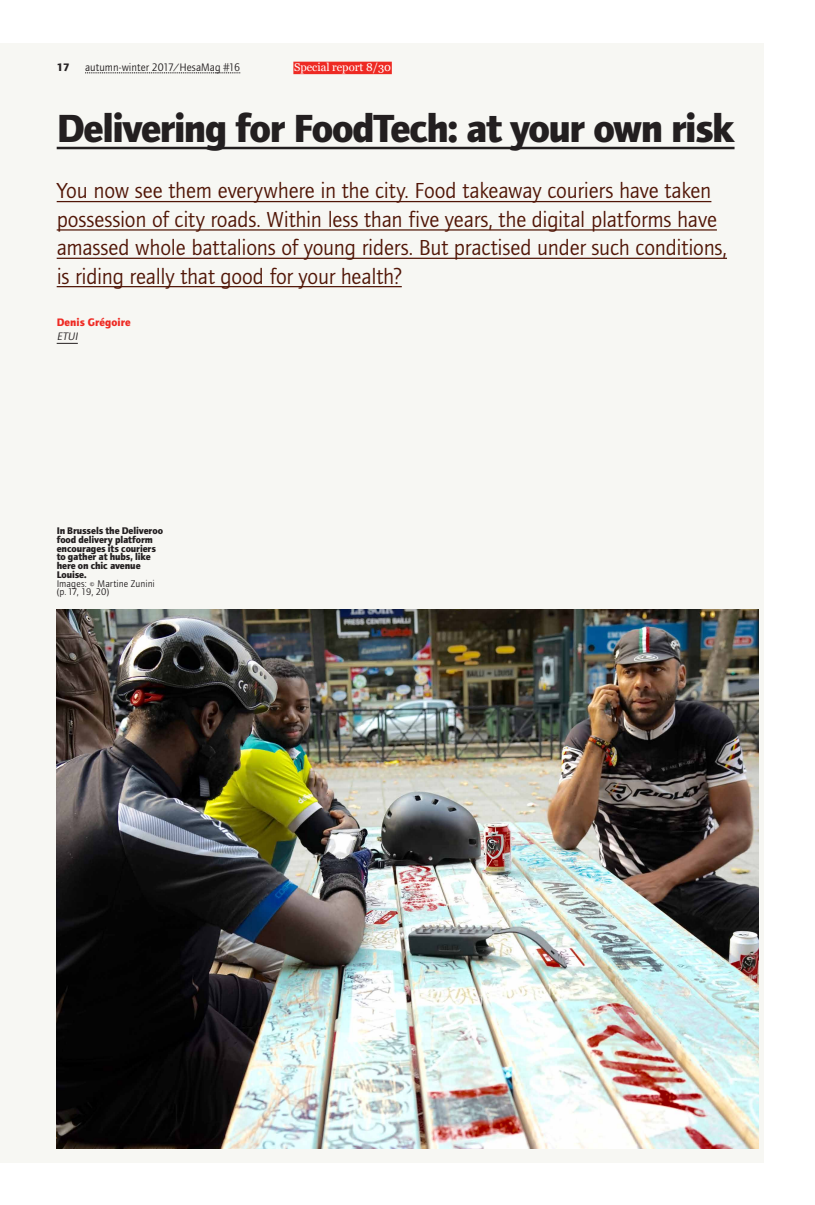
<style>
.page{position:relative;width:815px;height:1205px;background:#fff}
.page>*{position:absolute;margin:0;border:0;box-sizing:border-box;transform-origin:0 0}
.HM___Titre_3{font:40.62px "etui Foundry Journal bold";letter-spacing:-.035em;color:#231f20}
.HM___Chapeau{font:22.5px/28.4px "etui Foundry Journal book";letter-spacing:-.01em;color:#511607}
.t1{font:11.25px "etui Foundry Journal book";letter-spacing:.005em;color:#231f20}
.HM___Rubrique{font:11.25px "Georgia";color:#fff}
.HM___Auteur{font:11.25px "etui Foundry Journal bold";letter-spacing:.01em;color:#ee2a23}
.HM___Auteur_Fonction{font:italic 11.25px "etui Foundry Journal Book";color:#231f20}
.t2{font:11.25px "etui Foundry Journal bold";color:#231f20}
.HM___Image{font:10px/8.8px "etui Foundry Journal bold";letter-spacing:-.01em;color:#231f20}
.HM___Image-2{font:10px/8.8px "etui Foundry Journal book";color:#231f20}
</style>
<div class="page">
<div style="left:0;top:43px;width:764px;height:1119px;background:#f7f7f3"></div>
<svg style="left:85px;top:73px;width:155px;height:1px"></svg>
<svg style="left:57px;top:343px;width:21px;height:1px"></svg>
<hr style="left:57px;top:147px;width:678px;height:2px;background:#231f20">
<hr style="left:57px;top:201px;width:654px;height:1px;background:#511607">
<hr style="left:57px;top:229px;width:660px;height:2px;background:#511607">
<hr style="left:57px;top:258px;width:670px;height:1px;background:#511607">
<hr style="left:57px;top:286px;width:345px;height:1px;background:#511607">
<img style="left:57px;top:609px;width:701px;height:539px">
<div style="left:293px;top:62px;width:99px;height:12px;background:#ee2a23"></div>
<p class="t2" style="left:57px;top:60px;width:15px">17</p>
<p class="t1" style="left:85px;top:61px;width:157px">autumn-winter 2017/HesaMag #16</p>
<p class="HM___Rubrique" style="left:294px;top:59px;width:99px">Special report 8/30</p>
<p class="HM___Titre_3" style="left:57px;top:104px;width:679px">Delivering for FoodTech: at your own risk</p>
<p class="HM___Chapeau" style="left:57px;top:177px;width:672px">You now see them everywhere in the city. Food takeaway couriers have taken possession of city roads. Within less than five years, the digital platforms have amassed whole battalions of young riders. But practised under such conditions, is riding really that good for your health?</p>
<p class="HM___Auteur" style="left:57px;top:316px;width:76px">Denis Grégoire</p>
<p class="HM___Auteur_Fonction" style="left:57px;top:330px;width:23px">ETUI</p>
<p class="HM___Image" style="left:57px;top:526px;width:108px">In Brussels the Deliveroo food delivery platform encourages its couriers to gather at hubs, like here on chic avenue<br>Louise.</p>
<p class="HM___Image-2" style="left:57px;top:579px;width:100px">Images: © Martine Zunini (p.17, 19, 20)</p>
</div>
